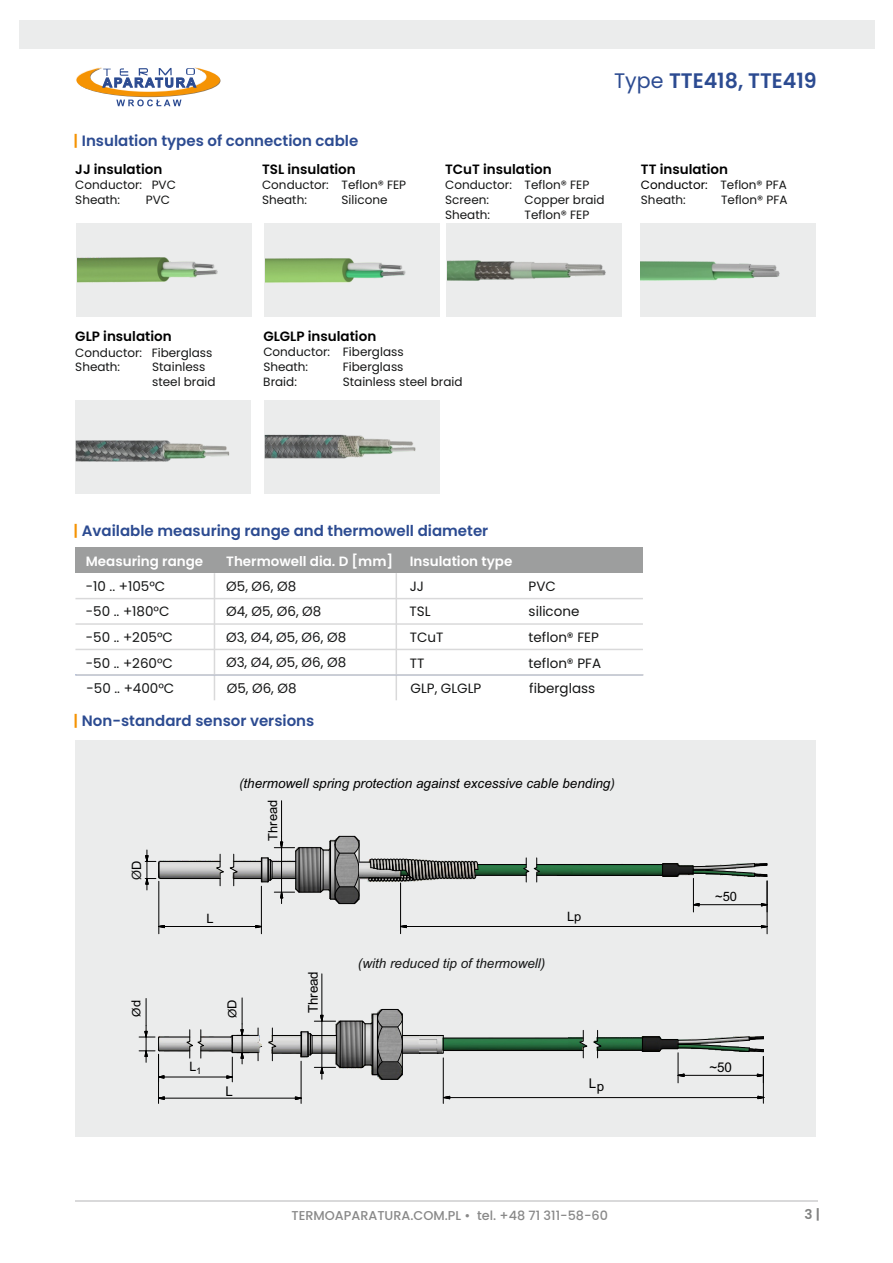
<style>
.page{position:relative;width:893px;height:1263px;background:#fff}
.page>*{position:absolute;margin:0;border:0;box-sizing:border-box;transform-origin:0 0}
.t1{font:600 21px "Poppins";color:#2c4b91}
.t2{font:600 15px "Poppins";color:#2c4b91}
.t3{font:13.5px "Poppins";color:#151616}
.t4{font:600 13.5px "Poppins";color:#000}
.t5{font:italic 13.5px "Arial";color:#000}
.t6{font:600 13.5px "Poppins";color:#fff}
.t7{font:italic 13.5px "Arial";color:#151616}
.t8{font:600 13.5px "Poppins";color:#818281}
.t9{font:13.35px "Arial";color:#000}
.t10{font:12.9px "Arial";color:#000}
.t11{font:12.9px "Arial";color:#000;scale:.96 1}
.t12{font:12.9px "Arial";color:#151616}
.t13{font:500 12.75px "Poppins";color:#898989}
.t14{font:12px/14.5px "Poppins";color:#151616}
.t15{font:11.55px "Arial";color:#000;scale:1.04 1}
.s1{font-weight:400}
.s2{color:#f59303}
.s3{color:#000}
.s4{color:#151616}
.s5{font-size:12.45px}
</style>
<div class="page">
<div style="left:75px;top:740px;width:741px;height:396px;background:#ebecec"></div>
<img style="left:444px;top:1037px;width:125px;height:13px">
<img style="left:569px;top:1037px;width:73px;height:13px">
<hr style="left:598px;top:1050px;width:45px;height:1px;background:#000">
<hr style="left:443px;top:1038px;width:140px;height:1px;background:#000">
<hr style="left:443px;top:1050px;width:140px;height:1px;background:#000">
<hr style="left:598px;top:1037px;width:45px;height:1px;background:#000">
<svg style="left:578px;top:1030px;width:24px;height:28px"></svg>
<svg style="left:159px;top:1096px;width:6px;height:4px"></svg>
<svg style="left:295px;top:1096px;width:6px;height:4px"></svg>
<hr style="left:159px;top:1098px;width:136px;height:1px;background:#000">
<hr style="left:301px;top:1061px;width:1px;height:42px;background:#000">
<hr style="left:158px;top:1054px;width:1px;height:49px;background:#000">
<hr style="left:322px;top:974px;width:1px;height:41px;background:#000">
<svg style="left:442px;top:1096px;width:8px;height:3px"></svg>
<svg style="left:757px;top:1095px;width:8px;height:4px"></svg>
<hr style="left:450px;top:1097px;width:311px;height:1px;background:#000">
<hr style="left:443px;top:1058px;width:1px;height:45px;background:#000">
<hr style="left:763px;top:1056px;width:1px;height:47px;background:#000">
<svg style="left:642px;top:1036px;width:122px;height:47px"></svg>
<hr style="left:678px;top:1053px;width:1px;height:30px;background:#000">
<img style="left:165px;top:1036px;width:61px;height:16px">
<hr style="left:160px;top:1037px;width:30px;height:1px;background:#000">
<hr style="left:160px;top:1050px;width:30px;height:1px;background:#000">
<hr style="left:201px;top:1037px;width:30px;height:1px;background:#000">
<hr style="left:201px;top:1050px;width:30px;height:1px;background:#000">
<svg style="left:186px;top:1029px;width:19px;height:30px"></svg>
<hr style="left:164px;top:1077px;width:63px;height:1px;background:#000">
<svg style="left:226px;top:998px;width:218px;height:84px"></svg>
<svg style="left:139px;top:998px;width:26px;height:84px"></svg>
<img style="left:161px;top:860px;width:54px;height:18px">
<hr style="left:160px;top:861px;width:60px;height:1px;background:#000">
<hr style="left:160px;top:878px;width:60px;height:1px;background:#000">
<svg style="left:145px;top:850px;width:16px;height:40px"></svg>
<hr style="left:281px;top:801px;width:1px;height:35px;background:#000">
<svg style="left:761px;top:925px;width:6px;height:3px"></svg>
<hr style="left:404px;top:926px;width:363px;height:1px;background:#000">
<hr style="left:400px;top:883px;width:1px;height:51px;background:#000">
<hr style="left:767px;top:881px;width:1px;height:53px;background:#000">
<svg style="left:158px;top:925px;width:7px;height:3px"></svg>
<hr style="left:164px;top:926px;width:92px;height:1px;background:#000">
<hr style="left:261px;top:886px;width:1px;height:48px;background:#000">
<hr style="left:159px;top:881px;width:1px;height:53px;background:#000">
<svg style="left:761px;top:903px;width:6px;height:3px"></svg>
<svg style="left:692px;top:903px;width:8px;height:3px"></svg>
<hr style="left:693px;top:904px;width:68px;height:1px;background:#000">
<hr style="left:693px;top:878px;width:1px;height:34px;background:#000">
<img style="left:479px;top:863px;width:183px;height:12px">
<img style="left:541px;top:865px;width:32px;height:10px">
<hr style="left:537px;top:875px;width:125px;height:1px;background:#000">
<hr style="left:477px;top:864px;width:49px;height:1px;background:#000">
<hr style="left:475px;top:875px;width:51px;height:1px;background:#000">
<hr style="left:537px;top:864px;width:125px;height:1px;background:#000">
<svg style="left:215px;top:835px;width:264px;height:93px"></svg>
<svg style="left:522px;top:857px;width:19px;height:25px"></svg>
<svg style="left:662px;top:863px;width:105px;height:14px"></svg>
<div style="left:75px;top:548px;width:568px;height:25px;background:#9d9e9e"></div>
<hr style="left:214px;top:573px;width:1px;height:127px;background:#d9d9da">
<hr style="left:396px;top:573px;width:1px;height:127px;background:#d9d9da">
<hr style="left:75px;top:674px;width:568px;height:1px;background:#2c4b91">
<hr style="left:75px;top:649px;width:568px;height:1px;background:#d9d9da">
<hr style="left:75px;top:623px;width:568px;height:2px;background:#d9d9da">
<hr style="left:75px;top:598px;width:568px;height:1px;background:#d9d9da">
<hr style="left:76px;top:674px;width:568px;height:2px;background:#d9d9da">
<svg style="left:76px;top:67px;width:144px;height:39px"></svg>
<div style="left:19px;top:20px;width:855px;height:29px;background:#ebecec"></div>
<hr style="left:75px;top:1200px;width:742px;height:2px;background:#d9d9da">
<div style="left:77px;top:223px;width:175px;height:93px;background:#ebecec"></div>
<div style="left:447px;top:223px;width:175px;height:93px;background:#ebecec"></div>
<div style="left:265px;top:223px;width:175px;height:93px;background:#ebecec"></div>
<div style="left:640px;top:223px;width:175px;height:94px;background:#ebecec"></div>
<img style="left:77px;top:258px;width:141px;height:25px">
<img style="left:265px;top:259px;width:141px;height:23px">
<img style="left:640px;top:262px;width:139px;height:19px">
<img style="left:447px;top:260px;width:158px;height:21px">
<div style="left:75px;top:400px;width:176px;height:94px;background:#ebecec"></div>
<div style="left:264px;top:400px;width:176px;height:94px;background:#ebecec"></div>
<img style="left:229px;top:435px;width:187px;height:23px">
<img style="left:75px;top:440px;width:154px;height:22px">
<h1 class="t1" style="left:614px;top:66px;width:204px"><span class="s1">Type</span> TTE418, TTE419</h1>
<p class="t2" style="left:74px;top:130px;width:286px"><span class="s2">|</span> Insulation types of connection cable</p>
<p class="t4" style="left:75px;top:160px;width:88px">JJ insulation</p>
<p class="t14" style="left:75px;top:178px;width:102px">Conductor: PVC<br>Sheath:</p>
<p class="t14" style="left:146px;top:193px;width:26px">PVC</p>
<p class="t4" style="left:262px;top:160px;width:95px">TSL insulation</p>
<p class="t14" style="left:262px;top:178px;width:146px">Conductor: Teflon® FEP<br>Sheath:</p>
<p class="t14" style="left:342px;top:193px;width:47px">Silicone</p>
<p class="t4" style="left:445px;top:160px;width:108px">TCuT insulation</p>
<p class="t14" style="left:445px;top:178px;width:146px">Conductor: Teflon® FEP<br>Screen:</p>
<p class="t14" style="left:525px;top:193px;width:82px">Copper braid</p>
<p class="t4" style="left:641px;top:160px;width:89px">TT insulation</p>
<p class="t14" style="left:641px;top:178px;width:148px"><span class="s3">Conductor:</span> Teflon® PFA<br>Sheath:</p>
<p class="t14" style="left:721px;top:193px;width:68px">Teflon® PFA</p>
<p class="t14" style="left:445px;top:207px;width:46px">Sheath:</p>
<p class="t14" style="left:525px;top:207px;width:66px">Teflon® FEP</p>
<p class="t4" style="left:75px;top:327px;width:98px">GLP insulation</p>
<p class="t14" style="left:75px;top:345px;width:139px">Conductor: Fiberglass<br>Sheath:</p>
<p class="t14" style="left:152px;top:360px;width:65px">Stainless steel braid</p>
<p class="t4" style="left:263px;top:327px;width:114px">GLGLP insulation</p>
<p class="t14" style="left:263px;top:345px;width:142px">Conductor: Fiberglass<br>Sheath:</p>
<p class="t14" style="left:343px;top:360px;width:62px">Fiberglass</p>
<p class="t14" style="left:263px;top:374px;width:35px">Braid:</p>
<p class="t14" style="left:343px;top:374px;width:121px">Stainless steel braid</p>
<p class="t2" style="left:74px;top:521px;width:416px"><span class="s2">|</span> Available measuring range and thermowell diameter</p>
<p class="t6" style="left:86px;top:552px;width:119px">Measuring range</p>
<p class="t6" style="left:226px;top:552px;width:288px">Thermowell dia. D [mm] Insulation type</p>
<p class="t3" style="left:86px;top:577px;width:81px">-10 .. +105°C</p>
<p class="t3" style="left:226px;top:577px;width:71px">Ø5, Ø6, Ø8</p>
<p class="t3" style="left:410px;top:577px;width:16px">JJ</p>
<p class="t3" style="left:529px;top:577px;width:29px">PVC</p>
<p class="t3" style="left:86px;top:602px;width:85px">-50 .. +180°C</p>
<p class="t3" style="left:226px;top:602px;width:97px">Ø4, Ø5, Ø6, Ø8</p>
<p class="t3" style="left:410px;top:602px;width:23px">TSL</p>
<p class="t3" style="left:529px;top:602px;width:52px">silicone</p>
<p class="t3" style="left:86px;top:628px;width:89px">-50 .. +205°C</p>
<p class="t3" style="left:226px;top:627px;width:122px">Ø3, Ø4, Ø5, Ø6, Ø8</p>
<p class="t3" style="left:410px;top:628px;width:35px">TCuT</p>
<p class="t3" style="left:529px;top:628px;width:72px">teflon® FEP</p>
<p class="t3" style="left:86px;top:653px;width:89px">-50 .. +260°C</p>
<p class="t3" style="left:226px;top:653px;width:122px">Ø3, Ø4, Ø5, Ø6, Ø8</p>
<p class="t3" style="left:410px;top:653px;width:16px">TT</p>
<p class="t3" style="left:529px;top:653px;width:74px">teflon® PFA</p>
<p class="t3" style="left:86px;top:679px;width:89px">-50 .. +400°C</p>
<p class="t3" style="left:227px;top:678px;width:71px">Ø5, Ø6, Ø8</p>
<p class="t3" style="left:410px;top:679px;width:72px">GLP, GLGLP</p>
<p class="t3" style="left:529px;top:679px;width:67px">fiberglass</p>
<p class="t2" style="left:74px;top:710px;width:242px"><span class="s2">|</span> Non-standard sensor versions</p>
<p class="t5" style="left:239px;top:778px;width:377px"><span class="s4">(</span>thermowell spring protection against excessive cable bending<span class="s4">)</span></p>
<p class="t12" style="left:132px;top:880px;width:21px;rotate:-90deg">Ø<span class="s3">D</span></p>
<p class="t10" style="left:268px;top:840px;width:42px;rotate:-90deg">Thread</p>
<p class="t10" style="left:207px;top:914px;width:9px">L</p>
<p class="t10" style="left:567px;top:911px;width:16px">Lp</p>
<p class="t15" style="left:132px;top:1017px;width:17px;rotate:-90deg">Ø<span class="s5">d</span></p>
<p class="t15" style="left:228px;top:1018px;width:20px;rotate:-90deg">Ø<span class="s5">D</span></p>
<p class="t9" style="left:308px;top:1013px;width:44px;rotate:-90deg">Thread</p>
<p class="t7" style="left:358px;top:958px;width:189px">(with reduced tip of thermowell)</p>
<p class="t11" style="left:190px;top:1061px;width:14px">L<sub>1</sub></p>
<p class="t9" style="left:226px;top:1086px;width:9px">L</p>
<p class="t9" style="left:589px;top:1080px;width:17px">Lp</p>
<p class="t10" style="left:715px;top:892px;width:23px">~50</p>
<p class="t9" style="left:709px;top:1062px;width:24px">~50</p>
<p class="t13" style="left:291px;top:1207px;width:318px">TERMOAPARATURA.COM.PL • tel. +48 71 311-58-60</p>
<p class="t8" style="left:802px;top:1205px;width:19px"><sup>3</sup>3 |</p>
</div>
